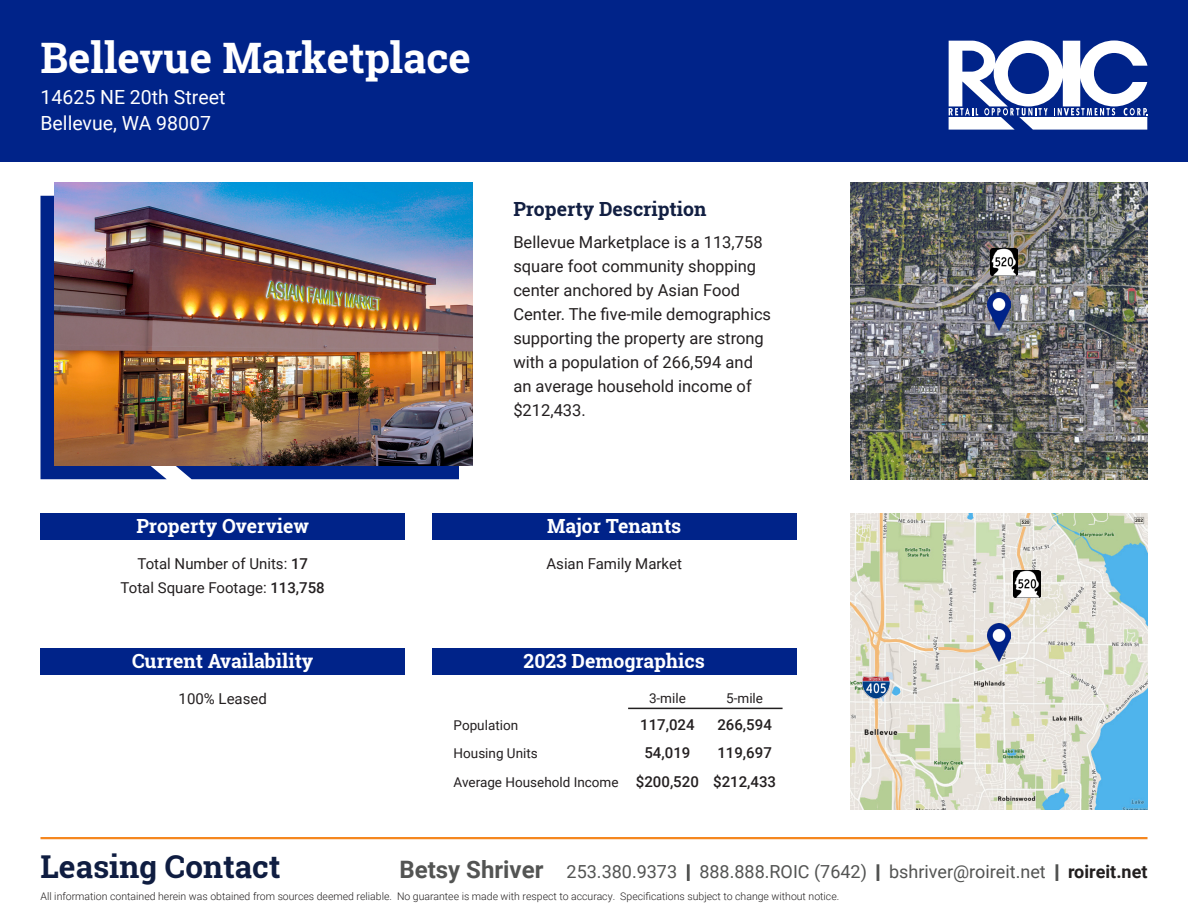
<style>
.page{position:relative;width:1188px;height:918px;background:#fff}
.page>*{position:absolute;margin:0;border:0;box-sizing:border-box;transform-origin:0 0}
.t1{font:700 42px "Roboto Slab";color:#fff}
.t2{font:700 31.5px "Roboto Slab";color:#0f1d41}
.t3{font:700 19.5px "Roboto Slab";color:#fff}
.t4{font:19.5px/25.5px "Roboto";color:#fff}
.t5{font:700 19.5px "Roboto Slab";color:#121f42}
.t6{font:18px "Roboto";color:#535453}
.t7{font:16.5px/24px "Roboto";color:#231f20}
.t8{font:15px "Roboto";color:#231f20}
.t9{font:500 15px "Roboto";color:#231f20}
.t10{font:13.5px "Roboto";color:#231f20}
.t11{font:300 10.5px "Roboto";color:#221f1f}
.s1{font-weight:500}
.s2{font-weight:700;font-size:24px}
.s3{font-weight:700;color:#221f1f}
</style>
<div class="page">
<div style="left:0;top:0;width:1188px;height:162px;background:#002389"></div>
<hr style="left:40px;top:837px;width:1108px;height:2px;background:#f5871f">
<svg style="left:949px;top:40px;width:199px;height:90px"></svg>
<div style="left:432px;top:648px;width:364px;height:27px;background:#002389"></div>
<hr style="left:628px;top:708px;width:155px;height:1px;background:#221f1f">
<div style="left:40px;top:513px;width:365px;height:27px;background:#002389"></div>
<div style="left:432px;top:513px;width:364px;height:27px;background:#002389"></div>
<div style="left:40px;top:648px;width:365px;height:27px;background:#002389"></div>
<svg style="left:40px;top:196px;width:419px;height:283px;background:#103190"></svg>
<img style="left:54px;top:182px;width:418px;height:284px">
<img style="left:850px;top:182px;width:298px;height:297px">
<img style="left:850px;top:513px;width:298px;height:297px">
<svg style="left:875px;top:513px;width:170px;height:143px;background:#dfdecd"></svg>
<img style="left:987px;top:293px;width:24px;height:37px">
<img style="left:988px;top:624px;width:23px;height:37px">
<img style="left:990px;top:249px;width:27px;height:27px">
<img style="left:863px;top:677px;width:27px;height:21px">
<img style="left:1014px;top:570px;width:27px;height:27px">
<h1 class="t1" style="left:40px;top:28px;width:432px">Bellevue Marketplace</h1>
<p class="t4" style="left:40px;top:84px;width:186px">14625 NE 20th Street<br>Bellevue, WA 98007</p>
<p class="t3" style="left:136px;top:513px;width:174px">Property Overview</p>
<p class="t8" style="left:137px;top:553px;width:172px">Total Number of Units: <span class="s1">17</span></p>
<p class="t8" style="left:121px;top:577px;width:206px">Total Square Footage: <span class="s1">113,758</span></p>
<p class="t3" style="left:132px;top:648px;width:183px">Current Availability</p>
<p class="t8" style="left:179px;top:688px;width:90px">100% Leased</p>
<p class="t5" style="left:513px;top:196px;width:195px">Property Description</p>
<p class="t7" style="left:513px;top:229px;width:259px">Bellevue Marketplace is a 113,758 square foot community shopping center anchored by Asian Food<br>Center. The five-mile demographics supporting the property are strong with a population of 266,594 and an average household income of $212,433.</p>
<p class="t3" style="left:547px;top:513px;width:136px">Major Tenants</p>
<p class="t8" style="left:546px;top:553px;width:137px">Asian Family Market</p>
<p class="t3" style="left:524px;top:648px;width:183px">2023 Demographics</p>
<p class="t10" style="left:649px;top:688px;width:38px">3-mile</p>
<p class="t10" style="left:726px;top:688px;width:38px">5-mile</p>
<p class="t10" style="left:454px;top:716px;width:66px">Population</p>
<p class="t9" style="left:640px;top:715px;width:56px">117,024</p>
<p class="t9" style="left:717px;top:715px;width:56px">266,594</p>
<p class="t10" style="left:454px;top:744px;width:86px">Housing Units</p>
<p class="t9" style="left:644px;top:742px;width:47px">54,019</p>
<p class="t9" style="left:717px;top:742px;width:56px">119,697</p>
<p class="t10" style="left:454px;top:773px;width:167px">Average Household Income</p>
<p class="t9" style="left:636px;top:772px;width:64px">$200,520</p>
<p class="t9" style="left:713px;top:772px;width:64px">$212,433</p>
<h2 class="t2" style="left:40px;top:845px;width:241px">Leasing Contact</h2>
<p class="t6" style="left:400px;top:859px;width:750px"><span class="s2">Betsy Shriver</span> 253.380.9373 | 888.888.ROIC (7642) | bshriver@roireit.net | <span class="s3">roireit.net</span></p>
<p class="t11" style="left:40px;top:889px;width:800px">All information contained herein was obtained from sources deemed reliable. No guarantee is made with respect to accuracy. Specifications subject to change without notice.</p>
</div>
